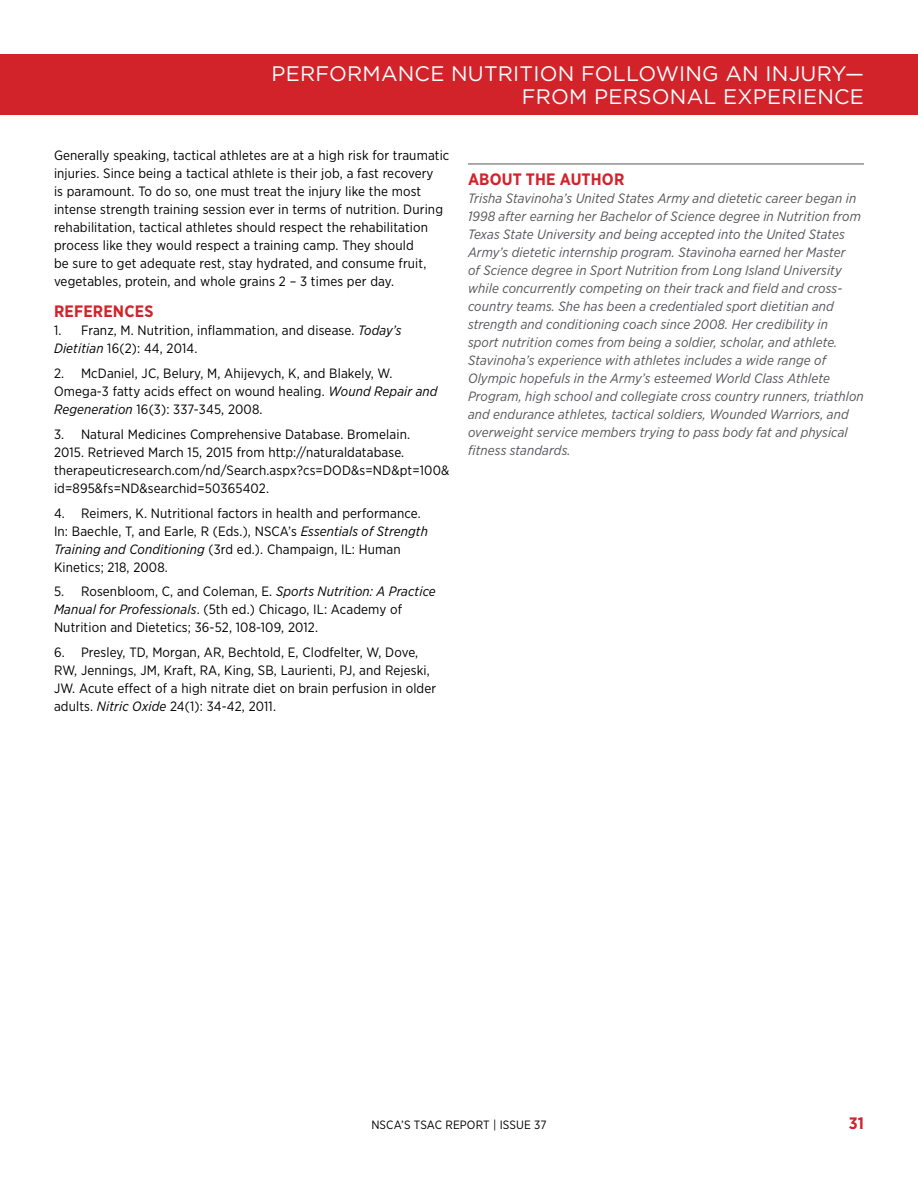
<style>
.page{position:relative;width:918px;height:1188px;background:#fff}
.page>*{position:absolute;margin:0;border:0;box-sizing:border-box;transform-origin:0 0}
.t1{font:21px/22.5px "Gotham";letter-spacing:.01em;color:#fff;text-align:right}
.t2{font:700 16.5px "Gotham Narrow";letter-spacing:.01em;color:#d2232a}
.t3{font:13.5px/18px "Gotham Narrow";letter-spacing:.01em;color:#000}
.t4{font:italic 13.5px/18px "Gotham Narrow";letter-spacing:.01em;color:#56565a}
.t5{font:12px "Gotham Narrow";letter-spacing:.01em;color:#000}
.s1{font-style:italic}
</style>
<div class="page">
<hr style="left:468px;top:164px;width:396px;height:1px;background:#56565a">
<div style="left:0;top:54px;width:918px;height:60px;background:#d2232a"></div>
<h1 class="t1" style="left:272px;top:62px;width:594px">PERFORMANCE NUTRITION FOLLOWING AN INJURY—<br>FROM PERSONAL EXPERIENCE</h1>
<h1 class="t1" style="left:401px;top:62px;width:465px">VERY LONG ARTICLE T TLE GOES HERE<br>AND TAKES UP LOTS AND LOTS OF ROOM</h1>
<p class="t3" style="left:54px;top:146px;width:397px">Generally speaking, tactical athletes are at a high risk for traumatic injuries. Since being a tactical athlete is their job, a fast recovery<br>is paramount. To do so, one must treat the injury like the most intense strength training session ever in terms of nutrition. During rehabilitation, tactical athletes should respect the rehabilitation process like they would respect a training camp. They should<br>be sure to get adequate rest, stay hydrated, and consume fruit, vegetables, protein, and whole grains 2 – 3 times per day.</p>
<p class="t2" style="left:54px;top:301px;width:101px">REFERENCES</p>
<p class="t3" style="left:54px;top:321px;width:349px">1. Franz, M. Nutrition, inflammation, and disease. <span class="s1">Today’s<br>Dietitian</span> 16(2): 44, 2014.</p>
<p class="t3" style="left:54px;top:364px;width:385px">2. McDaniel, JC, Belury, M, Ahijevych, K, and Blakely, W.<br>Omega-3 fatty acids effect on wound healing. <span class="s1">Wound Repair and<br>Regeneration</span> 16(3): 337-345, 2008.</p>
<p class="t3" style="left:54px;top:425px;width:397px">3. Natural Medicines Comprehensive Database. Bromelain.<br>2015. Retrieved March 15, 2015 from http://naturaldatabase. therapeuticresearch.com/nd/Search.aspx?cs=DOD&amp;s=ND&amp;pt=100&amp; id=895&amp;fs=ND&amp;searchid=50365402.</p>
<p class="t3" style="left:54px;top:504px;width:375px">4. Reimers, K. Nutritional factors in health and performance.<br>In: Baechle, T, and Earle, R (Eds.), NSCA’s <span class="s1">Essentials of Strength Training and Conditioning</span> (3rd ed.). Champaign, IL: Human Kinetics; 218, 2008.</p>
<p class="t3" style="left:54px;top:582px;width:383px">5. Rosenbloom, C, and Coleman, E. <span class="s1">Sports Nutrition: A Practice<br>Manual for Professionals</span>. (5th ed.) Chicago, IL: Academy of<br>Nutrition and Dietetics; 36-52, 108-109, 2012.</p>
<p class="t3" style="left:54px;top:643px;width:384px">6. Presley, TD, Morgan, AR, Bechtold, E, Clodfelter, W, Dove, RW, Jennings, JM, Kraft, RA, King, SB, Laurienti, PJ, and Rejeski, JW. Acute effect of a high nitrate diet on brain perfusion in older adults. <span class="s1">Nitric Oxide</span> 24(1): 34-42, 2011.</p>
<p class="t2" style="left:468px;top:168px;width:158px">ABOUT THE AUTHOR</p>
<p class="t4" style="left:468px;top:189px;width:397px">Trisha Stavinoha’s United States Army and dietetic career began in 1998 after earning her Bachelor of Science degree in Nutrition from Texas State University and being accepted into the United States Army’s dietetic internship program. Stavinoha earned her Master<br>of Science degree in Sport Nutrition from Long Island University while concurrently competing on their track and field and cross&shy;country teams. She has been a credentialed sport dietitian and strength and conditioning coach since 2008. Her credibility in<br>sport nutrition comes from being a soldier, scholar, and athlete.<br>Stavinoha’s experience with athletes includes a wide range of Olympic hopefuls in the Army’s esteemed World Class Athlete Program, high school and collegiate cross country runners, triathlon and endurance athletes, tactical soldiers, Wounded Warriors, and overweight service members trying to pass body fat and physical fitness standards.</p>
<p class="t5" style="left:371px;top:1117px;width:177px">NSCA’S TSAC REPORT | ISSUE 37</p>
<p class="t2" style="left:849px;top:1113px;width:17px">31</p>
</div>
